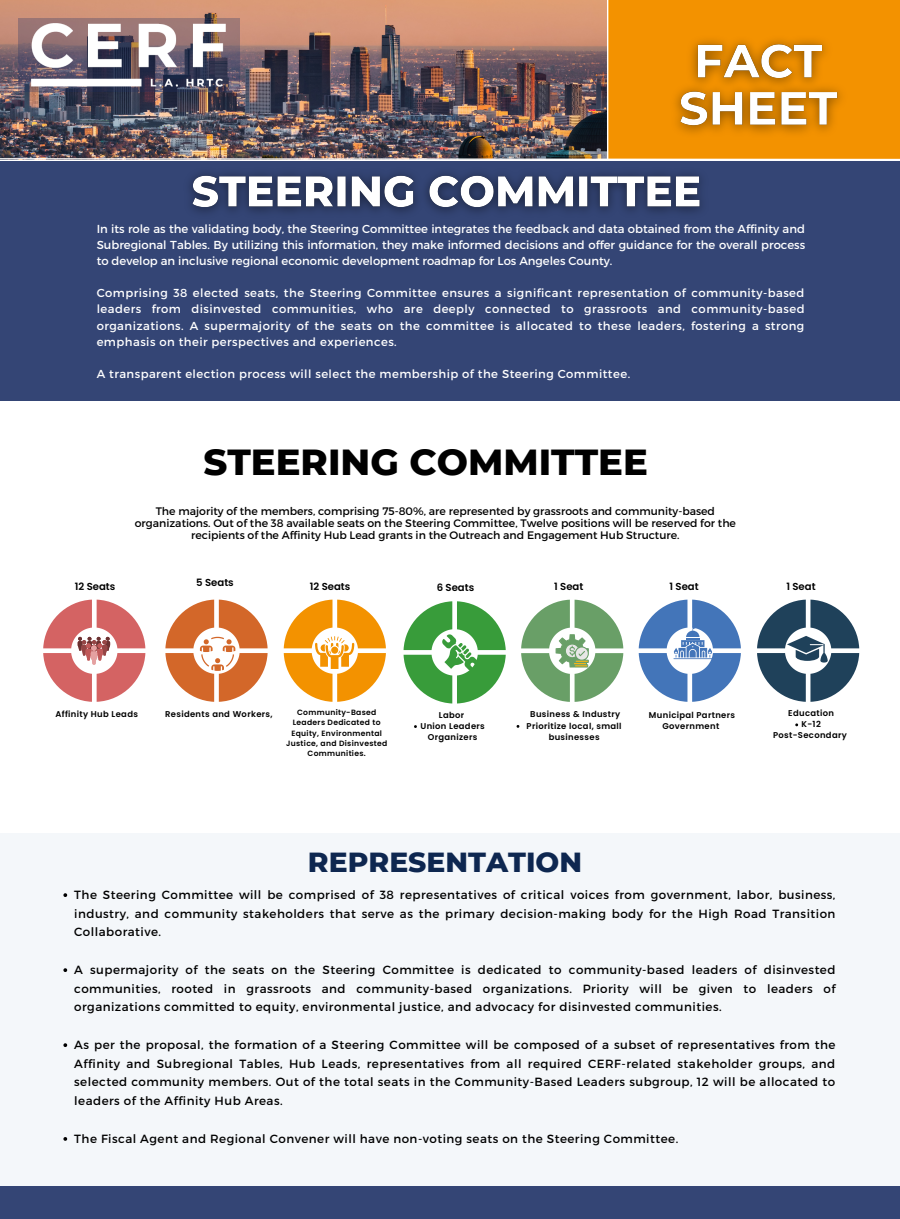
<style>
.page{position:relative;width:900px;height:1219px;background:#fff}
.page>*{position:absolute;margin:0;border:0;box-sizing:border-box;transform-origin:0 0}
.t1{font:800 37px "Montserrat";color:#000}
.t2{font:800 28.19px "Montserrat";color:#0e2750}
.t3{font:11.88px/18.8px "Montserrat";letter-spacing:.04em;color:#000;text-align:justify}
.t4{font:11.56px/16.1px "Montserrat";letter-spacing:.04em;color:#fff;text-align:justify}
.t5{font:10.88px/12.2px "Montserrat";color:#000;text-align:center}
.t6{font:600 10.12px "Poppins";color:#000}
.t7{font:600 8.44px/11.2px "Poppins";letter-spacing:.04em;color:#000;text-align:center}
.t8{font:600 7.62px/10.2px "Poppins";letter-spacing:.04em;color:#000;text-align:center}
</style>
<div class="page">
<div style="left:0;top:833px;width:900px;height:353px;background:#f4f7fa"></div>
<div style="left:0;top:161px;width:900px;height:240px;background:#344575"></div>
<img style="left:0;top:1px;width:607px;height:156px">
<div style="left:608px;top:0;width:292px;height:160px;background:#f39200"></div>
<svg style="left:18px;top:18px;width:221px;height:74px;background:#735f6a"></svg>
<img style="left:32px;top:23px;width:193px;height:64px">
<img style="left:177px;top:152px;width:525px;height:61px">
<img style="left:663px;top:39px;width:179px;height:115px">
<img style="left:0;top:157px;width:900px;height:4px">
<svg style="left:63px;top:893px;width:4px;height:4px"></svg>
<svg style="left:63px;top:968px;width:4px;height:4px"></svg>
<svg style="left:63px;top:1043px;width:4px;height:4px"></svg>
<svg style="left:63px;top:1137px;width:4px;height:4px"></svg>
<div style="left:0;top:1186px;width:900px;height:33px;background:#344575"></div>
<svg style="left:284px;top:599px;width:102px;height:103px"></svg>
<svg style="left:521px;top:600px;width:102px;height:102px"></svg>
<svg style="left:404px;top:601px;width:102px;height:102px"></svg>
<svg style="left:639px;top:599px;width:102px;height:103px"></svg>
<hr style="left:673px;top:658px;width:39px;height:1px;background:#4375b9">
<svg style="left:757px;top:599px;width:102px;height:103px"></svg>
<svg style="left:165px;top:599px;width:103px;height:103px"></svg>
<svg style="left:43px;top:599px;width:102px;height:103px"></svg>
<p class="t4" style="left:97px;top:220px;width:710px">In its role as the validating body, the Steering Committee integrates the feedback and data obtained from the Affinity and Subregional Tables. By utilizing this information, they make informed decisions and offer guidance for the overall process to develop an inclusive regional economic development roadmap for Los Angeles County.</p>
<p class="t4" style="left:97px;top:285px;width:709px">Comprising 38 elected seats, the Steering Committee ensures a significant representation of community-based leaders from disinvested communities, who are deeply connected to grassroots and community-based organizations. A supermajority of the seats on the committee is allocated to these leaders, fostering a strong emphasis on their perspectives and experiences.</p>
<p class="t4" style="left:97px;top:365px;width:535px">A transparent election process will select the membership of the Steering Committee.</p>
<p class="t1" style="left:203px;top:439px;width:446px">STEERING COMMITTEE</p>
<p class="t6" style="left:75px;top:579px;width:42px">12 Seats</p>
<p class="t5" style="left:135px;top:504px;width:603px">The majority of the members, comprising 75-80%, are represented by grassroots and community-based organizations. Out of the 38 available seats on the Steering Committee, Twelve positions will be reserved for the recipients of the Affinity Hub Lead grants in the Outreach and Engagement Hub Structure.</p>
<p class="t6" style="left:196px;top:576px;width:39px">5 Seats</p>
<p class="t6" style="left:310px;top:579px;width:42px">12 Seats</p>
<p class="t6" style="left:437px;top:581px;width:39px">6 Seats</p>
<p class="t6" style="left:554px;top:579px;width:31px">1 Seat</p>
<p class="t6" style="left:669px;top:579px;width:31px">1 Seat</p>
<p class="t6" style="left:786px;top:579px;width:31px">1 Seat</p>
<p class="t7" style="left:55px;top:708px;width:84px">Affinity Hub Leads</p>
<p class="t7" style="left:165px;top:708px;width:109px">Residents and Workers,</p>
<p class="t8" style="left:286px;top:707px;width:103px">Community-Based<br>Leaders Dedicated to<br>Equity, Environmental<br>Justice, and Disinvested<br>Communities.</p>
<p class="t7" style="left:788px;top:707px;width:47px">Education</p>
<p class="t7" style="left:530px;top:709px;width:91px">Business &amp; Industry</p>
<p class="t7" style="left:527px;top:720px;width:97px">Prioritize local, small businesses</p>
<p class="t7" style="left:649px;top:709px;width:88px">Municipal Partners</p>
<p class="t7" style="left:662px;top:720px;width:58px">Government</p>
<p class="t7" style="left:439px;top:709px;width:27px">Labor</p>
<p class="t7" style="left:420px;top:720px;width:66px">Union Leaders<br>Organizers</p>
<p class="t7" style="left:801px;top:718px;width:21px">K-12</p>
<p class="t7" style="left:773px;top:730px;width:75px">Post-Secondary</p>
<p class="t2" style="left:308px;top:844px;width:276px">REPRESENTATION</p>
<p class="t3" style="left:74px;top:885px;width:763px">The Steering Committee will be comprised of 38 representatives of critical voices from government, labor, business, industry, and community stakeholders that serve as the primary decision-making body for the High Road Transition Collaborative.</p>
<p class="t3" style="left:74px;top:960px;width:763px">A supermajority of the seats on the Steering Committee is dedicated to community-based leaders of disinvested communities, rooted in grassroots and community-based organizations. Priority will be given to leaders of organizations committed to equity, environmental justice, and advocacy for disinvested communities.</p>
<p class="t3" style="left:74px;top:1035px;width:763px">As per the proposal, the formation of a Steering Committee will be composed of a subset of representatives from the Affinity and Subregional Tables, Hub Leads, representatives from all required CERF-related stakeholder groups, and selected community members. Out of the total seats in the Community-Based Leaders subgroup, 12 will be allocated to leaders of the Affinity Hub Areas.</p>
<p class="t3" style="left:74px;top:1128px;width:606px">The Fiscal Agent and Regional Convener will have non-voting seats on the Steering Committee.</p>
</div>
